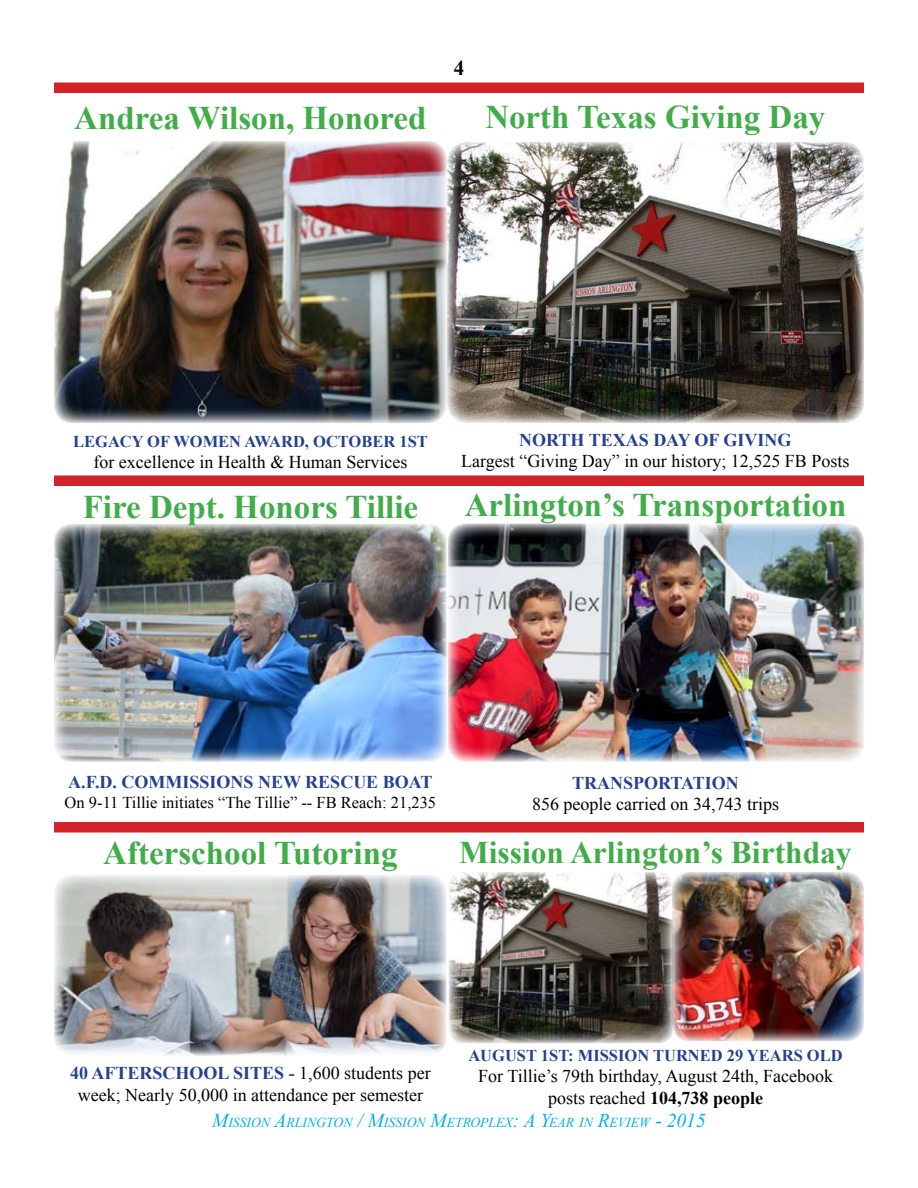
<style>
.page{position:relative;width:918px;height:1188px;background:#fff}
.page>*{position:absolute;margin:0;border:0;box-sizing:border-box;transform-origin:0 0}
.t1{font:700 33px "Times New Roman";color:#41ad49}
.t2{font:700 31.5px "Times New Roman";color:#41ad49}
.t3{font:700 21px "Times New Roman";color:#000}
.t4{font:18px/21.6px "Times New Roman";color:#000;text-align:center}
.t5{font:700 18px "Times New Roman";color:#25408f}
.t6{font:700 16.5px "Times New Roman";color:#25408f}
.t7{font:16.5px "Times New Roman";color:#000}
.t8{font:italic 13.65px "Times New Roman";color:#00aeef}
.s1{font-weight:700;color:#25408f}
.s2{font-weight:700}
.s3{font-size:19.5px}
</style>
<div class="page">
<img style="left:54px;top:141px;width:810px;height:282px">
<div style="left:54px;top:82px;width:810px;height:11px;background:#d2232a"></div>
<img style="left:54px;top:523px;width:810px;height:239px">
<img style="left:449px;top:872px;width:223px;height:171px">
<div style="left:54px;top:822px;width:810px;height:10px;background:#d2232a"></div>
<div style="left:54px;top:476px;width:810px;height:10px;background:#d2232a"></div>
<img style="left:54px;top:875px;width:393px;height:181px">
<img style="left:672px;top:872px;width:192px;height:169px">
<h1 class="t1" style="left:74px;top:96px;width:354px">ANDREA WILSON, HONORED</h1>
<p class="t3" style="left:454px;top:53px;width:12px">4</p>
<h1 class="t1" style="left:485px;top:94px;width:342px">NORTH TEXAS GIVING DAY</h1>
<p class="t6" style="left:73px;top:430px;width:356px">LEGACY OF WOMEN AWARD, OC TOBER 1ST</p>
<p class="t4" style="left:93px;top:451px;width:315px">for excellence in Health &amp; Human Services</p>
<h1 class="t1" style="left:83px;top:485px;width:337px">FIRE DEPT. HONORS TILLIE</h1>
<p class="t5" style="left:519px;top:427px;width:274px">NORTH TEXAS DAY OF GIVING</p>
<p class="t4" style="left:461px;top:450px;width:390px">Largest “Giving Day” in our history; 12,525 FB Posts</p>
<h1 class="t1" style="left:465px;top:482px;width:383px">ARLINGTON’S TRANSPORTATION</h1>
<p class="t5" style="left:68px;top:770px;width:366px">A.F.D. COMMISSIONS NEW RESCUE BOAT</p>
<p class="t7" style="left:65px;top:791px;width:373px">On 9-11 Tillie initiates “The Tillie” -- FB Reach: 21,235</p>
<h1 class="t1" style="left:103px;top:830px;width:296px">AFTERSCHOOL TUTORING</h1>
<p class="t5" style="left:572px;top:770px;width:14px">TRA</p>
<p class="t5" style="left:610px;top:770px;width:130px">NSPORTATION</p>
<p class="t4" style="left:532px;top:793px;width:248px">856 people carried on 34,743 trips</p>
<h2 class="t2" style="left:459px;top:831px;width:394px">MISSION ARLINGTON’S BIRTHDAY</h2>
<p class="t4" style="left:70px;top:1062px;width:362px"><span class="s1">40 AFTERSCHOOL SITES -</span> 1,600 students per week; Nearly 50,000 in attendance per semester</p>
<p class="t6" style="left:468px;top:1044px;width:376px">AUGUST 1ST: MISSION TURNED 29 YEARS OLD</p>
<p class="t4" style="left:478px;top:1065px;width:356px">For Tillie’s 79th birthday, August 24th, Facebook posts reached <span class="s2">104,738 PEOPLE</span></p>
<p class="t8" style="left:212px;top:1113px;width:495px"><span class="s3">M</span>ISSION <span class="s3">A</span>RLINGTON <span class="s3">/ M</span>ISSION <span class="s3">M</span>ETROPLEX<span class="s3">: A Y</span>EAR IN <span class="s3">R</span>EVIEW <span class="s3">- 2015</span></p>
</div>
